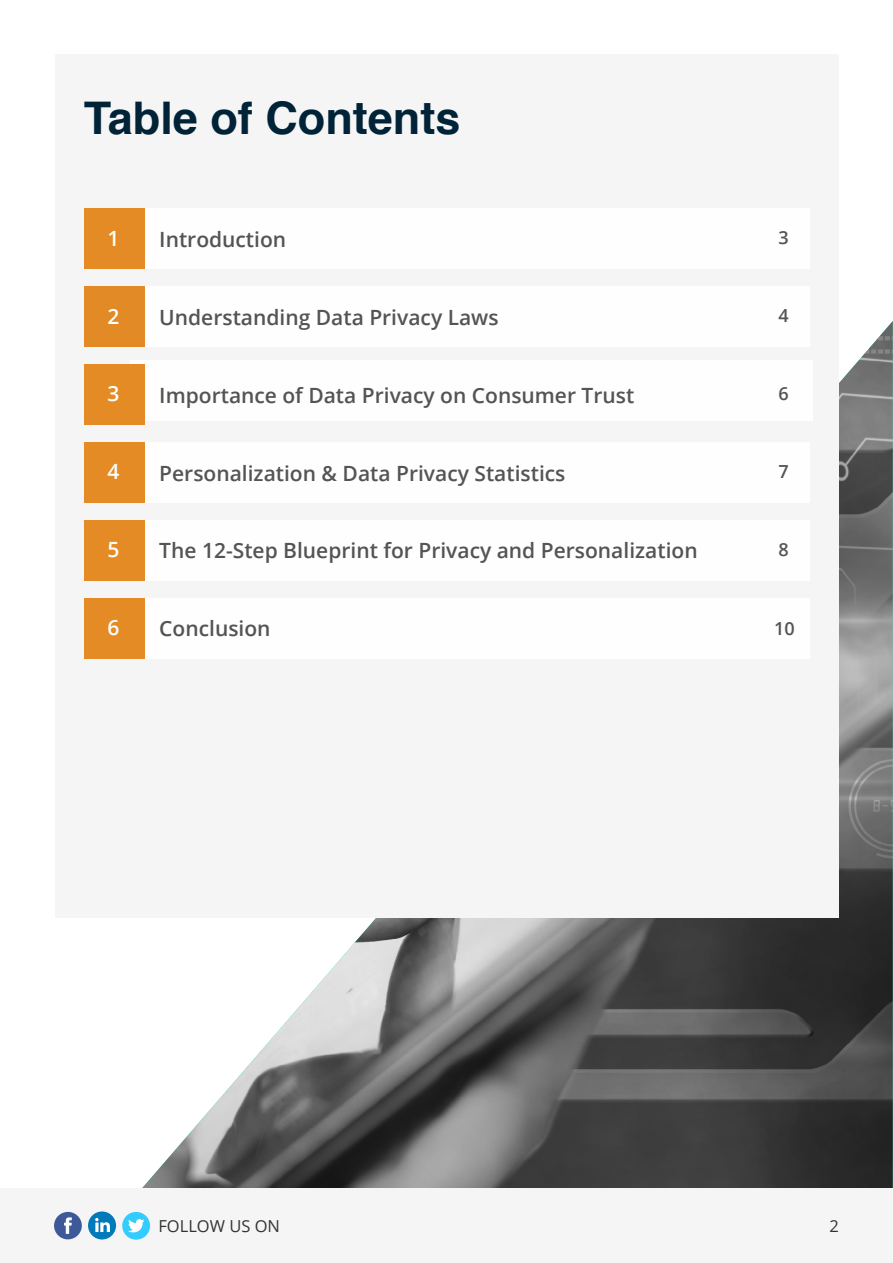
<style>
.page{position:relative;width:893px;height:1263px;background:#fff}
.page>*{position:absolute;margin:0;border:0;box-sizing:border-box;transform-origin:0 0}
.t1{font:700 45px "Helvetica";color:#002338}
.t2{font:600 21px "Open Sans";color:#545454}
.t3{font:600 21px "Open Sans";color:#fefefe}
.t4{font:600 18px "Open Sans";color:#545454}
.t5{font:16.5px "Open Sans";color:#333}
</style>
<div class="page">
<img style="left:142px;top:321px;width:751px;height:867px">
<div style="left:55px;top:55px;width:783px;height:863px;background:#f5f5f5"></div>
<div style="left:127px;top:209px;width:682px;height:60px;background:#fefefe"></div>
<div style="left:130px;top:360px;width:682px;height:60px;background:#fefefe"></div>
<div style="left:127px;top:520px;width:682px;height:60px;background:#fefefe"></div>
<div style="left:127px;top:287px;width:682px;height:60px;background:#fefefe"></div>
<div style="left:127px;top:442px;width:682px;height:60px;background:#fefefe"></div>
<div style="left:127px;top:598px;width:682px;height:60px;background:#fefefe"></div>
<div style="left:84px;top:209px;width:60px;height:60px;background:#e48b25"></div>
<div style="left:84px;top:365px;width:60px;height:60px;background:#e48b25"></div>
<div style="left:84px;top:520px;width:60px;height:60px;background:#e48b25"></div>
<div style="left:84px;top:287px;width:60px;height:60px;background:#e18a26"></div>
<div style="left:84px;top:442px;width:60px;height:60px;background:#e48b25"></div>
<div style="left:84px;top:598px;width:60px;height:60px;background:#e48b25"></div>
<div style="left:0;top:1188px;width:893px;height:75px;background:#f5f5f5"></div>
<div style="left:122px;top:1212px;width:28px;height:27px;background:#3cf;border-radius:50%"></div>
<svg style="left:128px;top:1219px;width:16px;height:14px"></svg>
<div style="left:88px;top:1211px;width:28px;height:28px;background:#007aba;border-radius:50%"></div>
<svg style="left:95px;top:1218px;width:15px;height:14px"></svg>
<div style="left:54px;top:1212px;width:28px;height:27px;background:#3d5999;border-radius:50%"></div>
<svg style="left:64px;top:1217px;width:8px;height:17px"></svg>
<h1 class="t1" style="left:84px;top:82px;width:378px">Table of Contents</h1>
<p class="t3" style="left:107px;top:224px;width:13px">1</p>
<p class="t2" style="left:159px;top:225px;width:128px">Introduction</p>
<p class="t4" style="left:779px;top:226px;width:12px">3</p>
<p class="t3" style="left:107px;top:301px;width:13px">2</p>
<p class="t2" style="left:159px;top:303px;width:341px">Understanding Data Privacy Laws</p>
<p class="t4" style="left:779px;top:303px;width:12px">4</p>
<p class="t3" style="left:107px;top:379px;width:13px">3</p>
<p class="t2" style="left:159px;top:381px;width:477px">Importance of Data Privacy on Consumer Trust</p>
<p class="t4" style="left:779px;top:381px;width:12px">6</p>
<p class="t3" style="left:107px;top:457px;width:13px">4</p>
<p class="t2" style="left:159px;top:458px;width:408px">Personalization &amp; Data Privacy Statistics</p>
<p class="t4" style="left:779px;top:459px;width:12px">7</p>
<p class="t3" style="left:107px;top:535px;width:13px">5</p>
<p class="t2" style="left:159px;top:536px;width:540px">The 12-Step Blueprint for Privacy and Personalization</p>
<p class="t4" style="left:779px;top:537px;width:12px">8</p>
<p class="t3" style="left:107px;top:613px;width:13px">6</p>
<p class="t2" style="left:159px;top:614px;width:113px">Conclusion</p>
<p class="t4" style="left:774px;top:616px;width:22px">10</p>
<p class="t5" style="left:158px;top:1215px;width:123px">FOLLOW US ON</p>
<p class="t5" style="left:829px;top:1215px;width:11px">2</p>
</div>
